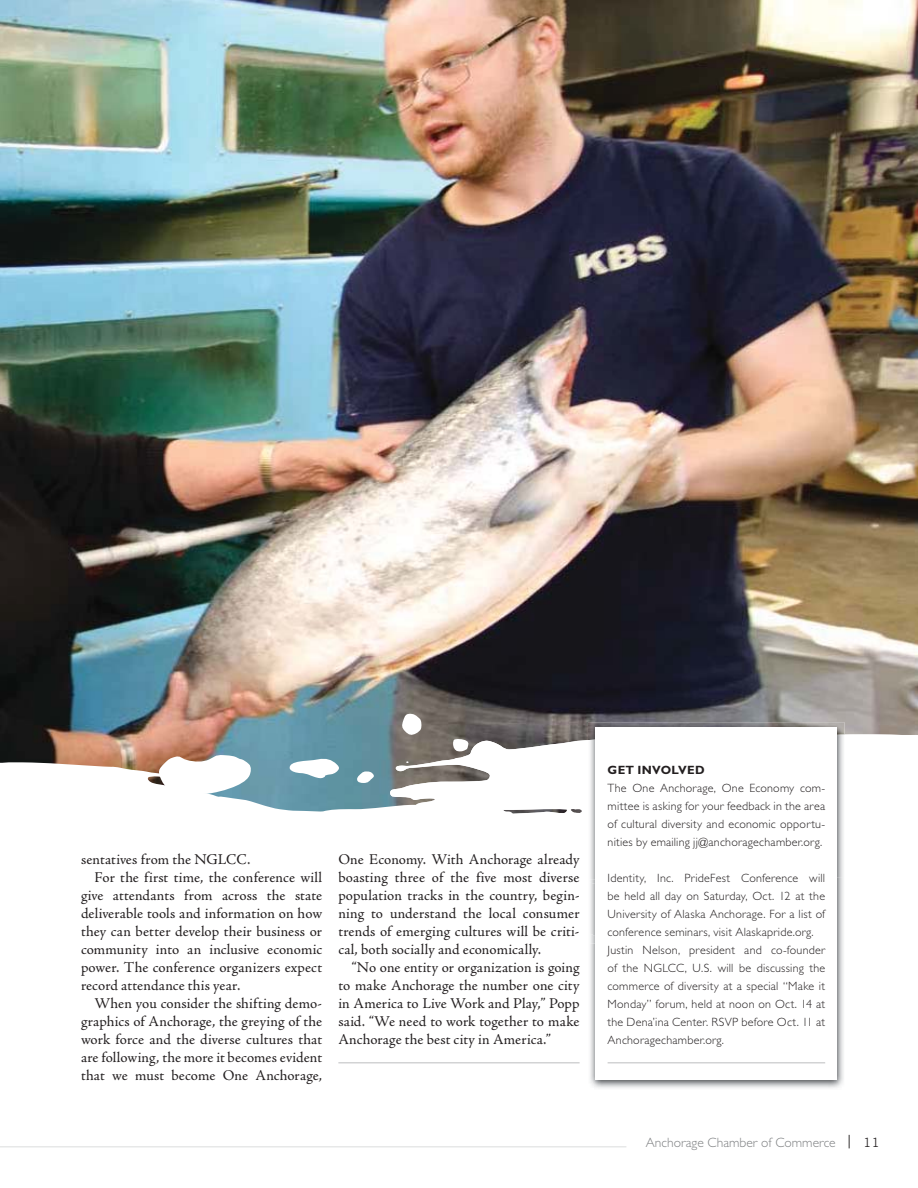
<style>
.page{position:relative;width:918px;height:1188px;background:#fff}
.page>*{position:absolute;margin:0;border:0;box-sizing:border-box;transform-origin:0 0}
.t1{font:15px/18px "Adobe Jenson Pro";letter-spacing:.005em;color:#231f20;text-align:justify}
.t2{font:300 13.5px "Gill Sans Std";color:#808284}
.t3{font:300 12px/18px "Gill Sans Std";letter-spacing:.02em;color:#231f20;text-align:justify}
.t4{font:700 12px "Gill Sans Std";letter-spacing:.025em;color:#231f20}
.s1{font-family:"Benguiat Gothic Std";font-weight:400;color:#231f20}
</style>
<div class="page">
<hr style="left:0;top:1146px;width:626px;height:2px;background:#e7e8e8">
<img style="left:0;top:0;width:918px;height:750px">
<svg style="left:0;top:750px;width:190px;height:34px"></svg>
<svg style="left:157px;top:754px;width:33px;height:32px"></svg>
<svg style="left:401px;top:713px;width:21px;height:12px"></svg>
<svg style="left:190px;top:725px;width:728px;height:89px"></svg>
<hr style="left:338px;top:1062px;width:242px;height:2px;background:#d2d3d4">
<img style="left:590px;top:882px;width:254px;height:206px">
<img style="left:588px;top:722px;width:256px;height:13px">
<svg style="left:590px;top:934px;width:6px;height:11px"></svg>
<img style="left:590px;top:882px;width:6px;height:5px">
<img style="left:588px;top:735px;width:256px;height:147px">
<div style="left:596px;top:728px;width:241px;height:352px;background:#fff"></div>
<hr style="left:608px;top:1062px;width:217px;height:2px;background:#d2d3d4">
<p class="t1" style="left:81px;top:852px;width:171px">sentatives from the NGLCC.</p>
<p class="t1" style="left:95px;top:870px;width:229px">For the first time, the conference will</p>
<p class="t1" style="left:81px;top:888px;width:243px">give attendants from across the state</p>
<p class="t1" style="left:81px;top:906px;width:243px">deliverable tools and information on how</p>
<p class="t1" style="left:81px;top:924px;width:243px">they can better develop their business or</p>
<p class="t1" style="left:81px;top:942px;width:243px">community into an inclusive economic</p>
<p class="t1" style="left:81px;top:960px;width:243px">power. The conference organizers expect</p>
<p class="t1" style="left:81px;top:978px;width:161px">record attendance this year.</p>
<p class="t1" style="left:95px;top:996px;width:229px">When you consider the shifting demo-</p>
<p class="t1" style="left:81px;top:1014px;width:243px">graphics of Anchorage, the greying of the</p>
<p class="t1" style="left:81px;top:1032px;width:243px">work force and the diverse cultures that</p>
<p class="t1" style="left:81px;top:1050px;width:243px">are following, the more it becomes evident</p>
<p class="t1" style="left:81px;top:1068px;width:243px">that we must become One Anchorage,</p>
<p class="t1" style="left:338px;top:852px;width:243px">One Economy. With Anchorage already boasting three of the five most diverse population tracks in the country, begin&shy;ning to understand the local consumer trends of emerging cultures will be criti&shy;cal, both socially and economically.</p>
<p class="t1" style="left:338px;top:960px;width:243px;text-indent:14px">“No one entity or organization is going to make Anchorage the number one city in America to Live Work and Play,” Popp said. “We need to work together to make Anchorage the best city in America.”</p>
<p class="t4" style="left:608px;top:765px;width:99px">GET INVOLVED</p>
<p class="t3" style="left:608px;top:780px;width:219px">The One Anchorage, One Economy com&shy;mittee is asking for your feedback in the area of cultural diversity and economic opportu&shy;nities by emailing jj@anchoragechamber.org.</p>
<p class="t3" style="left:608px;top:870px;width:219px;text-align:left">Identity, Inc. PrideFest Conference will be held all day on Saturday, Oct. 12 at the University of Alaska Anchorage. For a list of conference seminars, visit Alaskapride.org.<br>Justin Nelson, president and co-founder of the NGLCC, U.S. will be discussing the commerce of diversity at a special “Make it Monday” forum, held at noon on Oct. 14 at the Dena’ina Center. RSVP before Oct. 11 at Anchoragechamber.org.</p>
<p class="t2" style="left:646px;top:1137px;width:235px">Anchorage Chamber of Commerce <span class="s1">| 11</span></p>
</div>
